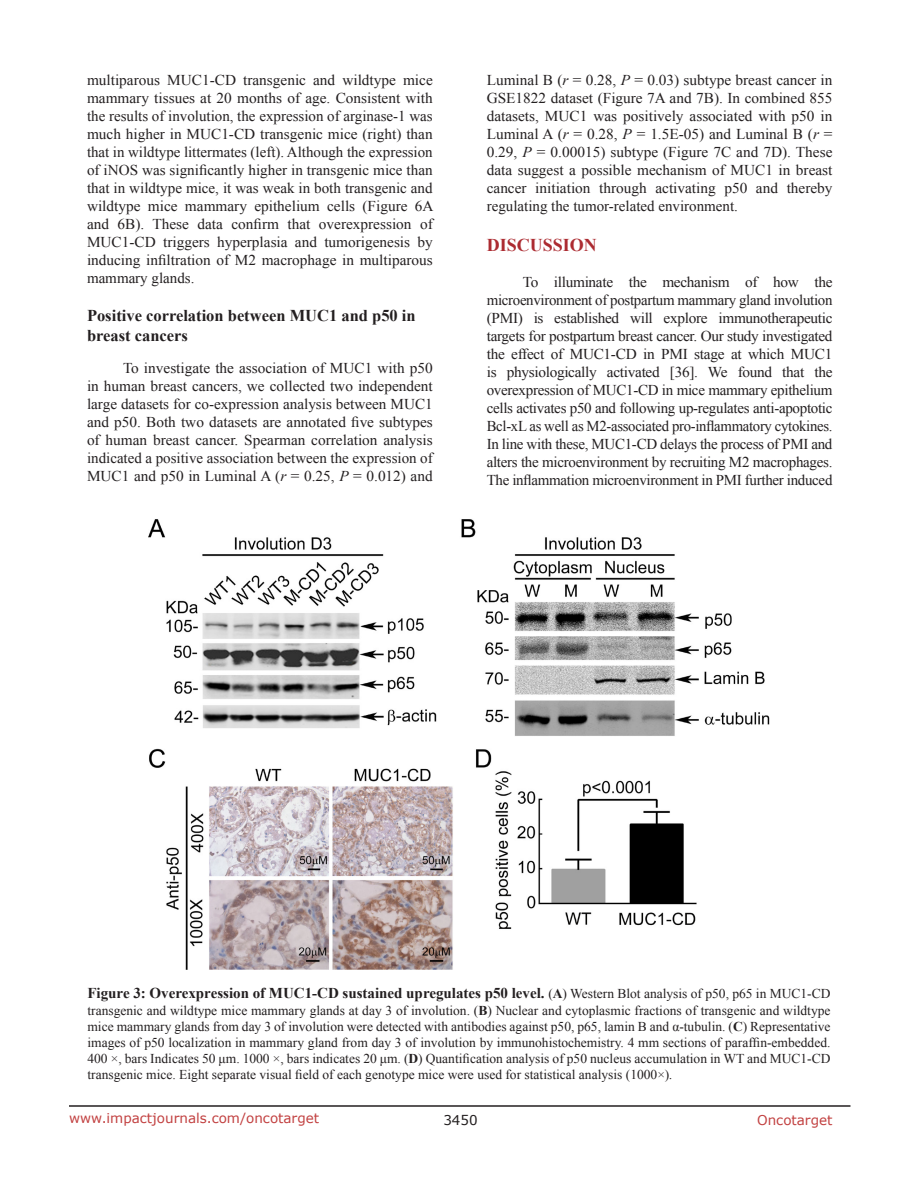
<style>
.page{position:relative;width:918px;height:1188px;background:#fff}
.page>*{position:absolute;margin:0;border:0;box-sizing:border-box;transform-origin:0 0}
.Heading{font:700 18px "Times New Roman";color:#ac2b31}
.sub_heading_1{font:700 16.5px/19.8px "Times New Roman";color:#231f20}
.BodyText{font:15px/18px "Times New Roman";color:#231f20;text-align:justify}
.Figuretrx{font:700 15px "Times New Roman";color:#231f20}
.Figuretrx-2{font:13.5px/16.2px "Times New Roman";color:#231f20;text-align:justify}
.t1{font:13.5px "Verdana";color:#c24141}
.t2{font:13.5px "Verdana";color:#231f20}
.s1{font-style:italic}
.s2{font-weight:400;font-size:13.5px}
.s3{font-size:13.5px}
.s4{font-weight:700}
</style>
<div class="page">
<hr style="left:69px;top:1105px;width:781px;height:2px;background:#231f20">
<img style="left:149px;top:519px;width:620px;height:451px">
<p class="BodyText" style="left:87px;top:71px;width:348px">multiparous MUC1-CD transgenic and wildtype mice mammary tissues at 20 months of age. Consistent with the results of involution, the expression of arginase-1 was much higher in MUC1-CD transgenic mice (right) than that in wildtype littermates (left). Although the expression of iNOS was significantly higher in transgenic mice than that in wildtype mice, it was weak in both transgenic and wildtype mice mammary epithelium cells (Figure 6A and 6B). These data confirm that overexpression of MUC1-CD triggers hyperplasia and tumorigenesis by inducing infiltration of M2 macrophage in multiparous mammary glands.</p>
<p class="sub_heading_1" style="left:87px;top:305px;width:330px">Positive correlation between MUC1 and p50 in breast cancers</p>
<p class="BodyText" style="left:87px;top:358px;width:347px;text-indent:36px">To investigate the association of MUC1 with p50 in human breast cancers, we collected two independent large datasets for co-expression analysis between MUC1 and p50. Both two datasets are annotated five subtypes of human breast cancer. Spearman correlation analysis indicated a positive association between the expression of MUC1 and p50 in Luminal A (<span class="s1">r</span> = 0.25, <span class="s1">P</span> = 0.012) and</p>
<p class="BodyText" style="left:487px;top:71px;width:347px">Luminal B (<span class="s1">r</span> = 0.28, <span class="s1">P</span> = 0.03) subtype breast cancer in GSE1822 dataset (Figure 7A and 7B). In combined 855 datasets, MUC1 was positively associated with p50 in Luminal A (<span class="s1">r</span> = 0.28, <span class="s1">P</span> = 1.5E-05) and Luminal B (<span class="s1">r</span> = 0.29, <span class="s1">P</span> = 0.00015) subtype (Figure 7C and 7D). These data suggest a possible mechanism of MUC1 in breast cancer initiation through activating p50 and thereby regulating the tumor-related environment.</p>
<p class="Heading" style="left:487px;top:233px;width:112px">DISCUSSION</p>
<p class="BodyText" style="left:487px;top:273px;width:347px;text-indent:36px">To illuminate the mechanism of how the microenvironment of postpartum mammary gland involution (PMI) is established will explore immunotherapeutic targets for postpartum breast cancer. Our study investigated the effect of MUC1-CD in PMI stage at which MUC1 is physiologically activated [36]. We found that the overexpression of MUC1-CD in mice mammary epithelium cells activates p50 and following up-regulates anti-apoptotic Bcl-xL as well as M2-associated pro-inflammatory cytokines.<br>In line with these, MUC1-CD delays the process of PMI and alters the microenvironment by recruiting M2 macrophages.<br>The inflammation microenvironment in PMI further induced</p>
<p class="Figuretrx" style="left:87px;top:983px;width:745px">Figure 3: Overexpression of MUC1-CD sustained upregulates p50 level. <span class="s2">(</span><span class="s3">A</span><span class="s2">) Western Blot analysis of p50, p65 in MUC1-CD</span></p>
<p class="Figuretrx-2" style="left:87px;top:1002px;width:745px">transgenic and wildtype mice mammary glands at day 3 of involution. (<span class="s4">B</span>) Nuclear and cytoplasmic fractions of transgenic and wildtype mice mammary glands from day 3 of involution were detected with antibodies against p50, p65, lamin B and α-tubulin. (<span class="s4">C</span>) Representative images of p50 localization in mammary gland from day 3 of involution by immunohistochemistry. 4 mm sections of paraffin-embedded.<br>400 ×, bars Indicates 50 μm. 1000 ×, bars indicates 20 μm. (<span class="s4">D</span>) Quantification analysis of p50 nucleus accumulation in WT and MUC1-CD transgenic mice. Eight separate visual field of each genotype mice were used for statistical analysis (1000×)<span class="s1">.</span></p>
<p class="t1" style="left:69px;top:1109px;width:252px">www.impactjournals.com/oncotarget</p>
<p class="t2" style="left:443px;top:1111px;width:36px">3450</p>
<p class="t1" style="left:757px;top:1111px;width:77px">Oncotarget</p>
</div>
